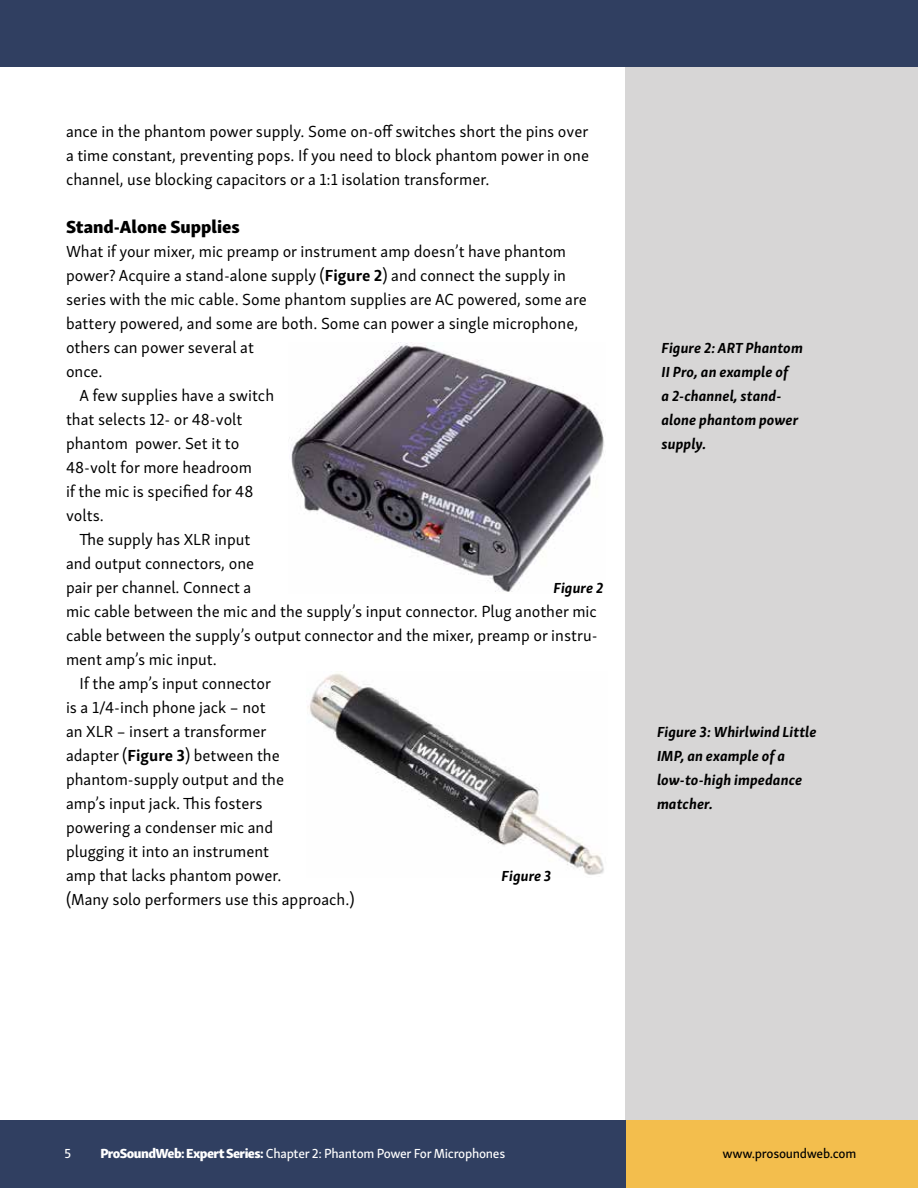
<style>
.page{position:relative;width:918px;height:1188px;background:#fff}
.page>*{position:absolute;margin:0;border:0;box-sizing:border-box;transform-origin:0 0}
.t1{font:18px "Skolar Sans Latn Eb";color:#000}
.t2{font:16.5px/24px "Skolar Sans Latn";color:#000;text-align:justify}
.t3{font:italic 700 15px/24px "Skolar Sans Latn";letter-spacing:.005em;color:#000}
.t4{font:13.5px "Skolar Sans Latn Me";letter-spacing:-.02em;color:#fff}
.t5{font:13.5px "Skolar Sans Latn Me";letter-spacing:-.02em;color:#000}
.s1{font-family:"Skolar Sans";font-weight:700}
.s2{font-family:"Skolar Sans Latn Eb"}
</style>
<div class="page">
<div style="left:626px;top:54px;width:292px;height:1134px;background:#d7d6d6"></div>
<div style="left:0;top:0;width:918px;height:68px;background:#303f61"></div>
<div style="left:0;top:1120px;width:627px;height:68px;background:#303f61"></div>
<div style="left:626px;top:1120px;width:292px;height:68px;background:#f3be4d"></div>
<img style="left:289px;top:342px;width:315px;height:250px">
<img style="left:307px;top:673px;width:297px;height:202px">
<p class="t2" style="left:66px;top:118px;width:525px">ance in the phantom power supply. Some on-off switches short the pins over a time constant, preventing pops. If you need to block phantom power in one channel, use blocking capacitors or a 1:1 isolation transformer.</p>
<p class="t1" style="left:66px;top:211px;width:175px">Stand-Alone Supplies</p>
<p class="t2" style="left:66px;top:238px;width:502px">What if your mixer, mic preamp or instrument amp doesn’t have phantom</p>
<p class="t2" style="left:66px;top:262px;width:502px">power? Acquire a stand-alone supply (<span class="s1">Figure 2</span>) and connect the supply in</p>
<p class="t2" style="left:66px;top:286px;width:522px">series with the mic cable. Some phantom supplies are AC powered, some are</p>
<p class="t2" style="left:66px;top:310px;width:514px">battery powered, and some are both. Some can power a single microphone,</p>
<p class="t2" style="left:66px;top:334px;width:190px">others can power several at</p>
<p class="t2" style="left:66px;top:358px;width:38px">once.</p>
<p class="t2" style="left:79px;top:382px;width:196px">A few supplies have a switch</p>
<p class="t2" style="left:66px;top:406px;width:178px">that selects 12- or 48-volt</p>
<p class="t2" style="left:66px;top:430px;width:175px">phantom power. Set it to</p>
<p class="t2" style="left:66px;top:454px;width:187px">48-volt for more headroom</p>
<p class="t2" style="left:66px;top:478px;width:189px">if the mic is specified for 48</p>
<p class="t2" style="left:66px;top:502px;width:39px">volts.</p>
<p class="t2" style="left:79px;top:526px;width:172px">The supply has XLR input</p>
<p class="t2" style="left:66px;top:550px;width:190px">and output connectors, one</p>
<p class="t2" style="left:66px;top:574px;width:187px">pair per channel. Connect a</p>
<p class="t2" style="left:66px;top:598px;width:532px">mic cable between the mic and the supply’s input connector. Plug another mic</p>
<p class="t2" style="left:66px;top:622px;width:533px">cable between the supply’s output connector and the mixer, preamp or instru-</p>
<p class="t2" style="left:66px;top:646px;width:152px">ment amp’s mic input.</p>
<p class="t2" style="left:79px;top:670px;width:193px">If the amp’s input connector</p>
<p class="t2" style="left:66px;top:694px;width:201px">is a 1/4-inch phone jack – not</p>
<p class="t2" style="left:66px;top:718px;width:202px">an XLR – insert a transformer</p>
<p class="t2" style="left:66px;top:742px;width:215px">adapter (<span class="s1">Figure 3</span>) between the</p>
<p class="t2" style="left:66px;top:766px;width:220px">phantom-supply output and the</p>
<p class="t2" style="left:66px;top:790px;width:198px">amp’s input jack. This fosters</p>
<p class="t2" style="left:66px;top:814px;width:209px">powering a condenser mic and</p>
<p class="t2" style="left:66px;top:838px;width:205px">plugging it into an instrument</p>
<p class="t2" style="left:66px;top:862px;width:217px">amp that lacks phantom power.</p>
<p class="t2" style="left:66px;top:886px;width:290px">(Many solo performers use this approach.)</p>
<p class="t3" style="left:554px;top:574px;width:51px">Figure 2</p>
<p class="t3" style="left:502px;top:862px;width:51px">Figure 3</p>
<p class="t3" style="left:662px;top:334px;width:143px">Figure 2: ART Phantom<br>II Pro, an example of<br>a 2-channel, stand&shy;alone phantom power supply.</p>
<p class="t3" style="left:657px;top:718px;width:161px">Figure 3: Whirlwind Little<br>IMP, an example of a low-to-high impedance matcher.</p>
<p class="t4" style="left:64px;top:1143px;width:8px">5</p>
<p class="t4" style="left:100px;top:1143px;width:406px"><span class="s2">ProSoundWeb: Expert Series:</span> Chapter 2: Phantom Power For Microphones</p>
<p class="t5" style="left:722px;top:1143px;width:135px">www.prosoundweb.com</p>
</div>
